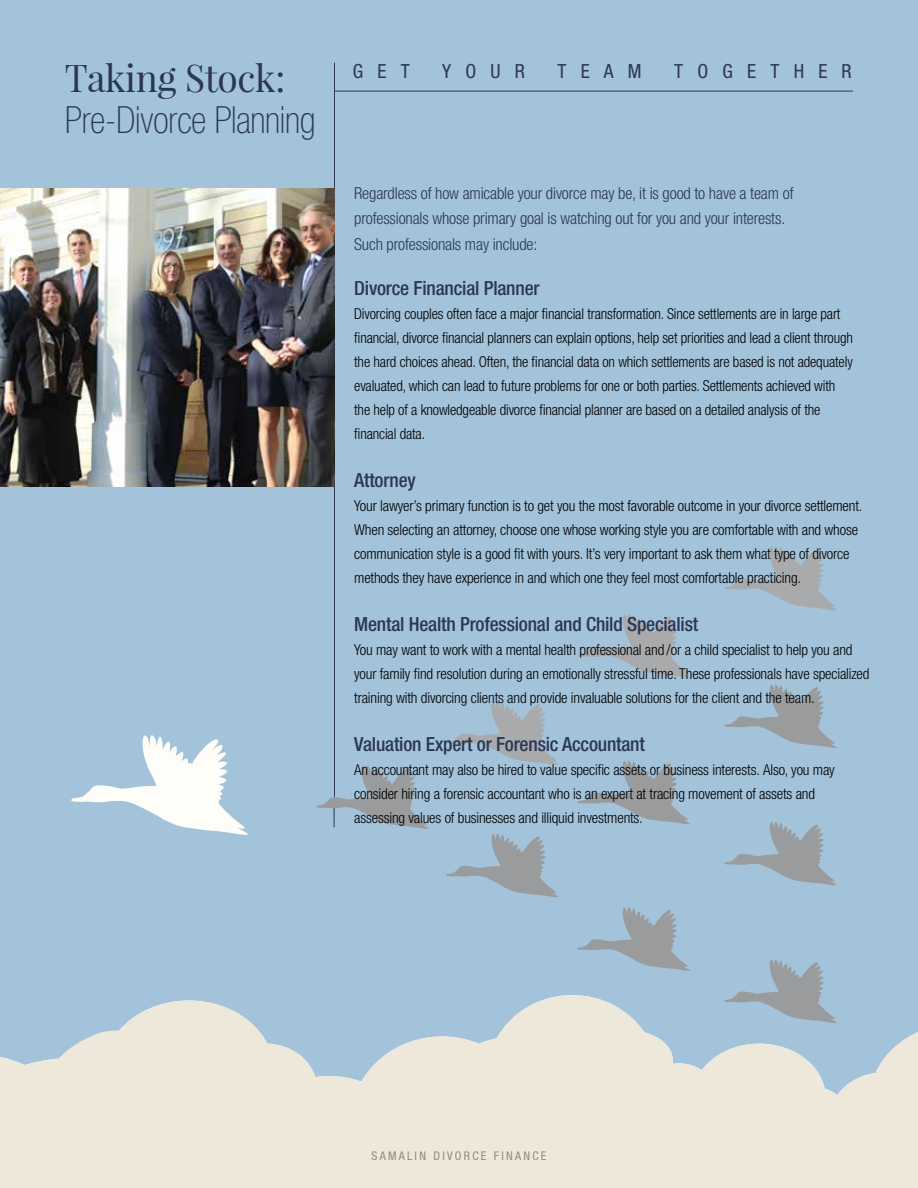
<style>
.page{position:relative;width:918px;height:1188px;background:#fff}
.page>*{position:absolute;margin:0;border:0;box-sizing:border-box;transform-origin:0 0}
.t1{font:100 condensed 37.5px "Helvetica Neue";letter-spacing:-.01em;color:#2c3655}
.t2{font:37.5px "Playfair Display";letter-spacing:-.01em;color:#2c3655}
.t3{font:500 condensed 19.5px "Helvetica Neue";letter-spacing:-.01em;color:#2c3655}
.t4{font:condensed 19.5px "Helvetica Neue";letter-spacing:.73em;color:#2c3655}
.t5{font:300 condensed 16.5px/25.5px "Helvetica Neue";letter-spacing:-.01em;color:#2c3655}
.t6{font:300 condensed 15px/24px "Helvetica Neue";letter-spacing:-.01em;color:#000}
.t7{font:condensed 12px "Helvetica Neue";letter-spacing:.19em;color:#928b7d}
</style>
<div class="page">
<div style="left:0;top:0;width:918px;height:995px;background:#a3c3db"></div>
<svg style="left:0;top:995px;width:918px;height:193px;background:#dde0db"></svg>
<svg style="left:71px;top:735px;width:181px;height:100px"></svg>
<svg style="left:446px;top:701px;width:115px;height:64px;background:#a4b9c8"></svg>
<svg style="left:446px;top:834px;width:115px;height:63px;background:#9eb3c2"></svg>
<svg style="left:577px;top:614px;width:115px;height:64px;background:#a4b9c8"></svg>
<svg style="left:577px;top:760px;width:115px;height:64px;background:#9fb3c2"></svg>
<svg style="left:577px;top:907px;width:115px;height:64px;background:#9fb3c2"></svg>
<svg style="left:724px;top:547px;width:115px;height:63px;background:#a4b9c8"></svg>
<svg style="left:724px;top:684px;width:115px;height:64px;background:#9fb3c2"></svg>
<svg style="left:724px;top:822px;width:115px;height:64px;background:#9fb3c2"></svg>
<svg style="left:724px;top:959px;width:115px;height:64px;background:#9fb3c2"></svg>
<hr style="left:334px;top:91px;width:519px;height:1px;background:#2c3655">
<hr style="left:334px;top:63px;width:1px;height:734px;background:#2c3655">
<img style="left:0;top:189px;width:334px;height:298px">
<svg style="left:316px;top:765px;width:115px;height:64px;background:#9eb2c1"></svg>
<h1 class="t2" style="left:65px;top:55px;width:222px">Taking Stock:</h1>
<h1 class="t1" style="left:65px;top:98px;width:252px">Pre-Divorce Planning</h1>
<h2 class="t4" style="left:353px;top:60px;width:58px">GET</h2>
<h2 class="t4" style="left:442px;top:60px;width:84px">YOUR</h2>
<h2 class="t4" style="left:557px;top:60px;width:86px">TEAM</h2>
<h2 class="t4" style="left:674px;top:60px;width:179px">TOGETHER</h2>
<p class="t5" style="left:354px;top:180px;width:441px">Regardless of how amicable your divorce may be, it is good to have a team of professionals whose primary goal is watching out for you and your interests.<br>Such professionals may include:</p>
<h2 class="t3" style="left:354px;top:276px;width:187px">Divorce Financial Planner</h2>
<p class="t6" style="left:354px;top:301px;width:500px">Divorcing couples often face a major financial transformation. Since settlements are in large part financial, divorce financial planners can explain options, help set priorities and lead a client through the hard choices ahead. Often, the financial data on which settlements are based is not adequately evaluated, which can lead to future problems for one or both parties. Settlements achieved with the help of a knowledgeable divorce financial planner are based on a detailed analysis of the financial data.</p>
<h2 class="t3" style="left:354px;top:468px;width:63px">Attorney</h2>
<p class="t6" style="left:354px;top:493px;width:510px">Your lawyer’s primary function is to get you the most favorable outcome in your divorce settlement.<br>When selecting an attorney, choose one whose working style you are comfortable with and whose communication style is a good fit with yours. It’s very important to ask them what type of divorce methods they have experience in and which one they feel most comfortable practicing.</p>
<h2 class="t3" style="left:354px;top:612px;width:346px">Mental Health Professional and Child Specialist</h2>
<p class="t6" style="left:354px;top:637px;width:517px">You may want to work with a mental health professional and /or a child specialist to help you and your family find resolution during an emotionally stressful time. These professionals have specialized training with divorcing clients and provide invaluable solutions for the client and the team.</p>
<h2 class="t3" style="left:354px;top:732px;width:292px">Valuation Expert or Forensic Accountant</h2>
<p class="t6" style="left:354px;top:757px;width:482px">An accountant may also be hired to value specific assets or business interests. Also, you may consider hiring a forensic accountant who is an expert at tracing movement of assets and assessing values of businesses and illiquid investments.</p>
<p class="t7" style="left:371px;top:1148px;width:177px">SAMALIN DIVORCE FINANCE</p>
</div>
